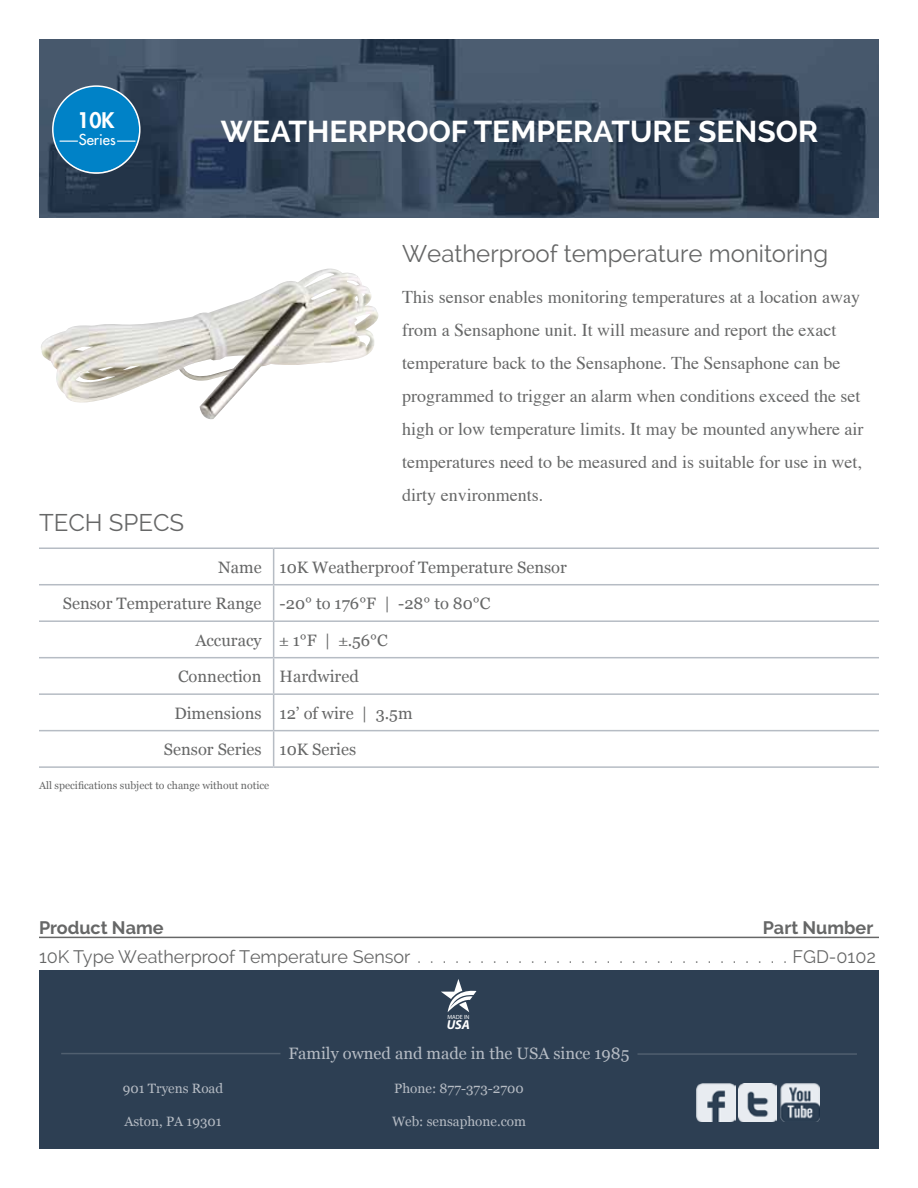
<style>
.page{position:relative;width:918px;height:1188px;background:#fff}
.page>*{position:absolute;margin:0;border:0;box-sizing:border-box;transform-origin:0 0}
.t1{font:700 30px "Raleway";color:#fff}
.t2{font:24px "Raleway";color:#666767}
.t3{font:800 21px "Futura";color:#fff}
.t4{font:18px/33px "Times";color:#666767}
.t5{font:18px "Raleway";color:#666767}
.t6{font:700 18px "Raleway";color:#666767}
.t7{font:16.5px "Georgia";color:#666767}
.t8{font:16.5px "Georgia";color:#b6bcc4}
.t9{font:14.7px "Futura";color:#fff}
.t10{font:13.5px "Georgia";color:#b6bcc4}
.t11{font:italic 700 13.05px "Myriad Pro";color:#fff}
.t12{font:10.5px "Georgia";color:#666767}
.t13{font:6px "Myriad Pro";color:#fff}
.s1{font-family:"Times"}
</style>
<div class="page">
<div style="left:39px;top:970px;width:840px;height:179px;background:#2d3f53"></div>
<svg style="left:441px;top:979px;width:35px;height:33px"></svg>
<hr style="left:61px;top:1053px;width:219px;height:1px;background:#505f6f">
<hr style="left:637px;top:1053px;width:220px;height:2px;background:#505f6f">
<img style="left:697px;top:1084px;width:38px;height:38px">
<img style="left:738px;top:1084px;width:39px;height:38px">
<img style="left:781px;top:1083px;width:39px;height:39px">
<img style="left:39px;top:39px;width:840px;height:179px">
<hr style="left:273px;top:549px;width:1px;height:35px;background:#b6bcc4">
<hr style="left:39px;top:584px;width:235px;height:1px;background:#b6bcc4">
<hr style="left:274px;top:584px;width:605px;height:1px;background:#b6bcc4">
<hr style="left:273px;top:585px;width:1px;height:35px;background:#b6bcc4">
<hr style="left:39px;top:620px;width:235px;height:2px;background:#b6bcc4">
<hr style="left:274px;top:620px;width:605px;height:2px;background:#b6bcc4">
<hr style="left:273px;top:622px;width:1px;height:35px;background:#b6bcc4">
<hr style="left:39px;top:657px;width:235px;height:1px;background:#b6bcc4">
<hr style="left:274px;top:657px;width:605px;height:1px;background:#b6bcc4">
<hr style="left:273px;top:658px;width:1px;height:35px;background:#b6bcc4">
<hr style="left:39px;top:693px;width:235px;height:2px;background:#b6bcc4">
<hr style="left:274px;top:693px;width:605px;height:2px;background:#b6bcc4">
<hr style="left:273px;top:695px;width:1px;height:35px;background:#b6bcc4">
<hr style="left:39px;top:730px;width:235px;height:1px;background:#b6bcc4">
<hr style="left:274px;top:730px;width:605px;height:1px;background:#b6bcc4">
<hr style="left:273px;top:731px;width:1px;height:35px;background:#b6bcc4">
<hr style="left:39px;top:766px;width:235px;height:2px;background:#b6bcc4">
<hr style="left:274px;top:766px;width:605px;height:2px;background:#b6bcc4">
<hr style="left:39px;top:548px;width:235px;height:1px;background:#b6bcc4">
<hr style="left:274px;top:548px;width:605px;height:1px;background:#b6bcc4">
<svg style="left:53px;top:86px;width:86px;height:86px;background:#137bb4"></svg>
<div style="left:52px;top:85px;width:89px;height:89px;border:2px solid #fff;border-radius:50%"></div>
<hr style="left:39px;top:937px;width:840px;height:1px;background:#666767">
<img style="left:41px;top:269px;width:338px;height:151px">
<p class="t3" style="left:77px;top:106px;width:39px">10K</p>
<p class="t9" style="left:79px;top:130px;width:38px">Series</p>
<h1 class="t1" style="left:221px;top:114px;width:599px">WEATHERPROOF TEMPERATURE SENSOR</h1>
<h2 class="t2" style="left:39px;top:509px;width:147px">TECH SPECS</h2>
<h2 class="t2" style="left:402px;top:240px;width:428px">Weatherproof temperature monitoring</h2>
<p class="t4" style="left:402px;top:280px;width:463px">This sensor enables monitoring temperatures at a location away from a Sensaphone unit. It will measure and report the exact temperature back to the Sensaphone. The Sensaphone can be programmed to trigger an alarm when conditions exceed the set high or low temperature limits. It may be mounted anywhere air temperatures need to be measured and is suitable for use in wet, dirty environments.</p>
<p class="t7" style="left:218px;top:558px;width:350px">Name 10K Weatherproof Temperature Sensor</p>
<p class="t7" style="left:63px;top:594px;width:429px">Sensor Temperature Range -20° to 176°F | -28° to 80°C</p>
<p class="t7" style="left:195px;top:631px;width:194px">Accuracy <span class="s1">±</span> 1°F | <span class="s1">±</span>.56°C</p>
<p class="t7" style="left:178px;top:667px;width:182px">Connection Hardwired</p>
<p class="t7" style="left:174px;top:704px;width:240px">Dimensions 12’ of wire | 3.5m</p>
<p class="t7" style="left:164px;top:740px;width:194px">Sensor Series 10K Series</p>
<p class="t12" style="left:39px;top:780px;width:232px">All specifications subject to change without notice</p>
<p class="t6" style="left:39px;top:917px;width:126px">Product Name</p>
<p class="t6" style="left:763px;top:917px;width:112px">Part Number</p>
<p class="t5" style="left:39px;top:946px;width:373px">10K Type Weatherproof Temperature Sensor</p>
<p class="t5" style="left:792px;top:946px;width:85px">FGD-0102</p>
<p class="t10" style="left:123px;top:1081px;width:102px">901 Tryens Road</p>
<p class="t10" style="left:124px;top:1114px;width:99px">Aston, PA 19301</p>
<p class="t13" style="left:447px;top:1013px;width:24px">MADE IN</p>
<p class="t11" style="left:447px;top:1016px;width:25px">USA</p>
<p class="t8" style="left:288px;top:1044px;width:343px">Family owned and made in the USA since 1985</p>
<p class="t10" style="left:394px;top:1081px;width:131px">Phone: 877-373-2700</p>
<p class="t10" style="left:392px;top:1114px;width:135px">Web: sensaphone.com</p>
</div>
